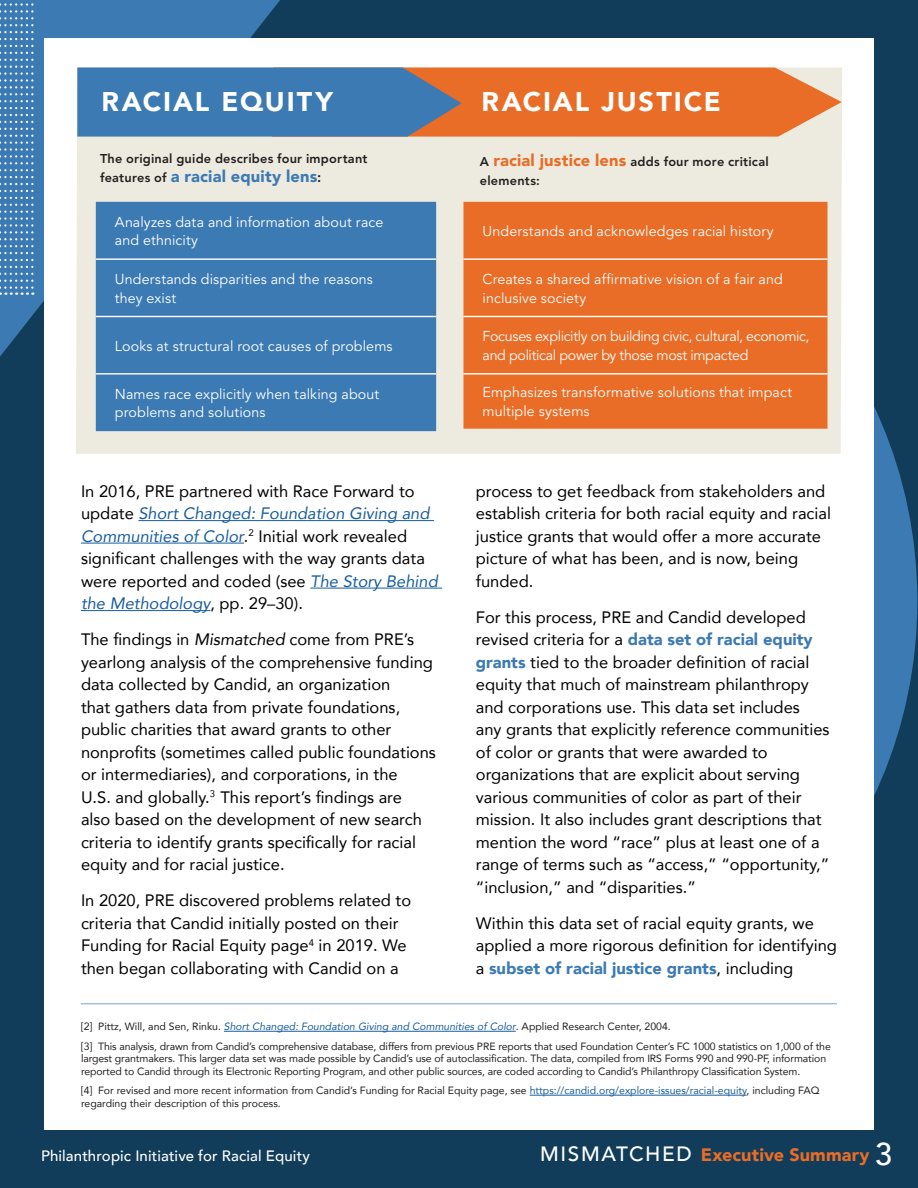
<style>
.page{position:relative;width:918px;height:1188px;background:#113c5a}
.page>*{position:absolute;margin:0;border:0;box-sizing:border-box;transform-origin:0 0}
.Header_1{font:900 27px "Avenir";letter-spacing:.07em;color:#fff}
.t1{font:900 18px "Avenir";letter-spacing:.01em;color:#e96d26}
.t2{font:16.5px/22.5px "Avenir";color:#000001}
.Body_1{font:900 16.5px "Avenir LT Std";letter-spacing:.01em;color:#3c7ab4}
.t3{font:500 15px "Avenir";letter-spacing:.01em;color:#fff}
.Body_1-2{font:14.25px/18.6px "Avenir LT Std";letter-spacing:.005em;color:#fff}
.Body_1-3{font:14.25px/18.6px "Avenir LT Std";letter-spacing:-.02em;color:#fff}
.Body_1-4{font:800 12.75px/18.6px "Avenir LT Std";letter-spacing:.02em;color:#231f20}
.t4{font:10.5px/12.6px "Avenir";letter-spacing:-.01em;color:#231f20}
.s1{font-weight:800;font-size:12.75px;color:#231f20}
.s2{font-weight:800;font-size:14.25px;color:#231f20}
.s3{font-style:italic;color:#175d9e}
.s4{font-style:italic}
.s5{font-weight:900;font-size:16.5px;color:#e96d26}
.s6{font-weight:900;color:#3c7ab4}
.s7{color:#175d9e}
.s8{font-weight:500;font-size:20.7px;color:#fff}
.s9{font-weight:500;font-size:31.5px;color:#fff}
</style>
<div class="page">
<svg style="left:874px;top:406px;width:43px;height:390px;fill:#3c7ab4"></svg>
<svg style="left:0;top:0;width:280px;height:357px;background:#3672a9"></svg>
<svg style="left:0;top:0;width:34px;height:295px;background:#5289bc"></svg>
<div style="left:44px;top:38px;width:830px;height:1091px;background:#fff"></div>
<hr style="left:138px;top:520px;width:296px;height:1px;background:#175d9e">
<hr style="left:81px;top:543px;width:163px;height:1px;background:#175d9e">
<hr style="left:310px;top:588px;width:132px;height:1px;background:#175d9e">
<hr style="left:81px;top:610px;width:129px;height:1px;background:#175d9e">
<hr style="left:81px;top:1003px;width:756px;height:1px;background:#7aa5c4">
<hr style="left:224px;top:1031px;width:292px;height:1px;background:#175d9e">
<hr style="left:530px;top:1095px;width:217px;height:1px;background:#175d9e">
<div style="left:76px;top:137px;width:766px;height:317px;background:#edeadf"></div>
<svg style="left:77px;top:68px;width:765px;height:69px;background:#997970"></svg>
<div style="left:464px;top:202px;width:364px;height:227px;background:#e96d26"></div>
<hr style="left:464px;top:258px;width:364px;height:2px;background:#fff">
<hr style="left:464px;top:316px;width:364px;height:1px;background:#fff">
<hr style="left:464px;top:373px;width:364px;height:2px;background:#fff">
<div style="left:96px;top:202px;width:340px;height:229px;background:#3c7ab4"></div>
<hr style="left:96px;top:258px;width:340px;height:2px;background:#fff">
<hr style="left:96px;top:316px;width:340px;height:1px;background:#fff">
<hr style="left:96px;top:373px;width:340px;height:2px;background:#fff">
<p class="Header_1" style="left:102px;top:78px;width:233px">RACIAL EQUITY</p>
<p class="Header_1" style="left:481px;top:78px;width:241px">RACIAL JUSTICE</p>
<p class="Body_1-4" style="left:100px;top:150px;width:269px">The original guide describes four important</p>
<p class="Body_1" style="left:100px;top:166px;width:223px"><span class="s1">features of</span> a racial equity lens<span class="s2">:</span></p>
<p class="Body_1-2" style="left:115px;top:213px;width:270px">Analyzes data and information about race and ethnicity</p>
<p class="Body_1-2" style="left:115px;top:270px;width:260px">Understands disparities and the reasons they exist</p>
<p class="Body_1-2" style="left:115px;top:337px;width:279px">Looks at structural root causes of problems</p>
<p class="Body_1-2" style="left:115px;top:385px;width:266px">Names race explicitly when talking about problems and solutions</p>
<p class="t2" style="left:81px;top:479px;width:358px">In 2016, PRE partnered with Race Forward to update <span class="s3">Short Changed: Foundation Giving and Communities of Color</span>.<sup>2</sup> Initial work revealed significant challenges with the way grants data were reported and coded (see <span class="s3">The Story Behind the Methodology</span>, pp. 29–30).</p>
<p class="t2" style="left:81px;top:628px;width:356px">The findings in <span class="s4">Mismatched</span> come from PRE’s yearlong analysis of the comprehensive funding data collected by Candid, an organization<br>that gathers data from private foundations, public charities that award grants to other nonprofits (sometimes called public foundations or intermediaries), and corporations, in the<br>U.S. and globally.<sup>3</sup> This report’s findings are<br>also based on the development of new search criteria to identify grants specifically for racial equity and for racial justice.</p>
<p class="t2" style="left:81px;top:889px;width:332px">In 2020, PRE discovered problems related to criteria that Candid initially posted on their Funding for Racial Equity page<sup>4</sup> in 2019. We then began collaborating with Candid on a</p>
<p class="Body_1-4" style="left:480px;top:152px;width:290px">A <span class="s5">racial justice lens</span> adds four more critical elements:</p>
<p class="Body_1-2" style="left:483px;top:222px;width:293px">Understands and acknowledges racial history</p>
<p class="Body_1-2" style="left:483px;top:270px;width:302px">Creates a shared affirmative vision of a fair and inclusive society</p>
<p class="Body_1-3" style="left:483px;top:327px;width:328px">Focuses explicitly on building civic, cultural, economic, and political power by those most impacted</p>
<p class="Body_1-2" style="left:483px;top:384px;width:311px">Emphasizes transformative solutions that impact multiple systems</p>
<p class="t2" style="left:476px;top:479px;width:357px">process to get feedback from stakeholders and establish criteria for both racial equity and racial justice grants that would offer a more accurate picture of what has been, and is now, being funded.</p>
<p class="t2" style="left:476px;top:605px;width:355px">For this process, PRE and Candid developed revised criteria for a <span class="s6">data set of racial equity grants</span> tied to the broader definition of racial equity that much of mainstream philanthropy and corporations use. This data set includes any grants that explicitly reference communities of color or grants that were awarded to organizations that are explicit about serving various communities of color as part of their mission. It also includes grant descriptions that mention the word “race” plus at least one of a range of terms such as “access,” “opportunity,” “inclusion,” and “disparities.”</p>
<p class="t2" style="left:476px;top:911px;width:363px">Within this data set of racial equity grants, we applied a more rigorous definition for identifying a <span class="s6">subset of racial justice grants</span>, including</p>
<p class="t4" style="left:81px;top:1020px;width:591px">[2] Pittz, Will, and Sen, Rinku. <span class="s3">Short Changed: Foundation Giving and Communities of Color</span>. Applied Research Center, 2004.</p>
<p class="t4" style="left:81px;top:1040px;width:751px">[3] This analysis, drawn from Candid’s comprehensive database, differs from previous PRE reports that used Foundation Center’s FC 1000 statistics on 1,000 of the largest grantmakers. This larger data set was made possible by Candid’s use of autoclassification. The data, compiled from IRS Forms 990 and 990-PF, information reported to Candid through its Electronic Reporting Program, and other public sources, are coded according to Candid’s Philanthropy Classification System.</p>
<p class="t4" style="left:81px;top:1084px;width:740px">[4] For revised and more recent information from Candid’s Funding for Racial Equity page, see <span class="s7">https://candid.org/explore-issues/racial-equity</span>, including FAQ regarding their description of this process.</p>
<p class="t3" style="left:41px;top:1143px;width:271px">Philanthropic Initiative for Racial Equity</p>
<p class="t1" style="left:540px;top:1139px;width:354px"><span class="s8">MISMATCHED</span> Executive Summary <span class="s9">3</span></p>
</div>
